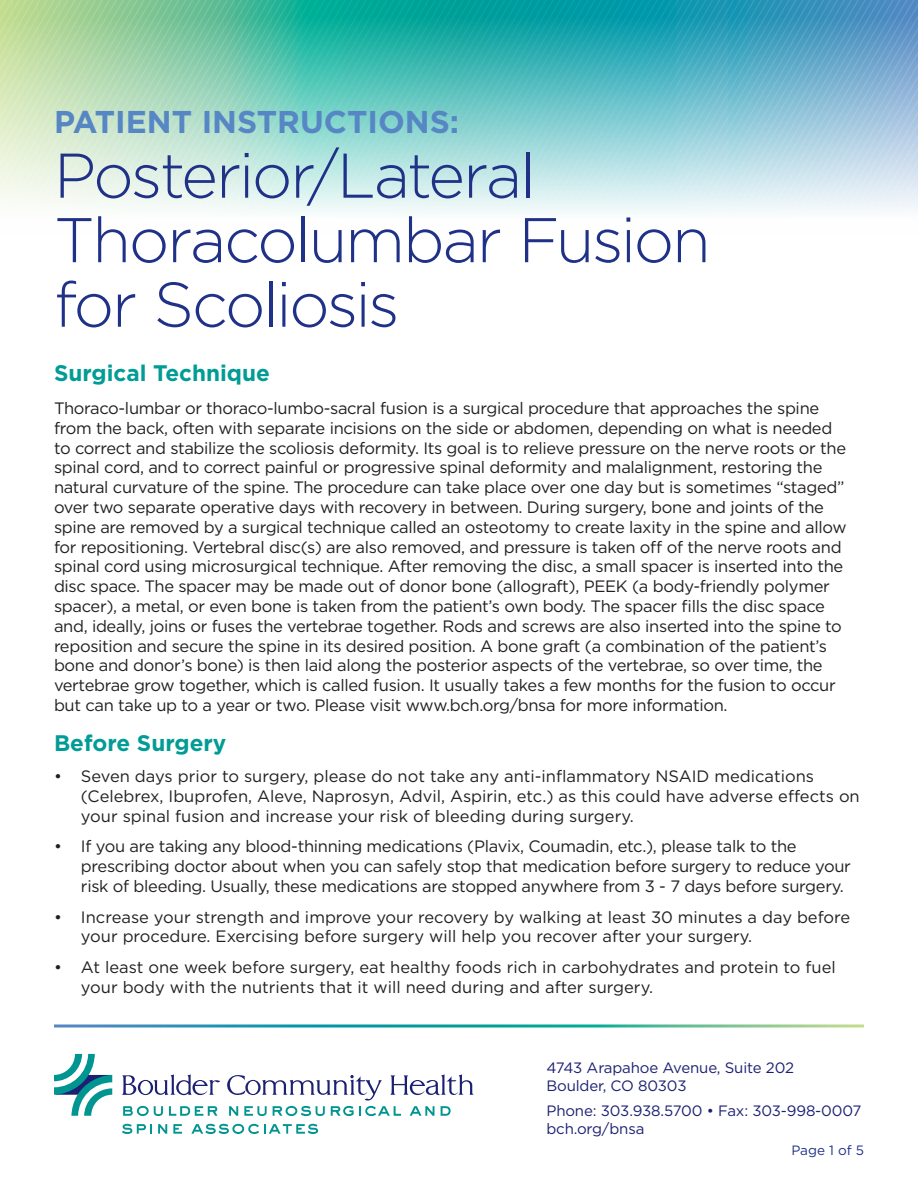
<style>
.page{position:relative;width:918px;height:1188px;background:#fff}
.page>*{position:absolute;margin:0;border:0;box-sizing:border-box;transform-origin:0 0}
.t1{font:300 63px/64.5px "Gotham";letter-spacing:-.04em;color:#203188}
.t2{font:700 31.5px "Gotham";color:#5786c5}
.t3{font:700 22.5px "Gotham";color:#009c95}
.t4{font:16.5px/19.8px "Gotham";letter-spacing:-.02em;color:#231f20}
.t5{font:16.5px/19.8px "Gotham";color:#231f20}
.t6{font:15px/18px "Gotham";letter-spacing:-.01em;color:#1c2072}
.t7{font:13.5px "Gotham";color:#203188}
</style>
<div class="page">
<img style="left:0;top:0;width:918px;height:213px">
<svg style="left:123px;top:1106px;width:40px;height:10px"></svg>
<svg style="left:169px;top:1106px;width:49px;height:10px"></svg>
<svg style="left:122px;top:1124px;width:30px;height:10px"></svg>
<svg style="left:158px;top:1124px;width:9px;height:10px"></svg>
<svg style="left:173px;top:1124px;width:9px;height:10px"></svg>
<svg style="left:191px;top:1124px;width:127px;height:10px"></svg>
<svg style="left:122px;top:1074px;width:98px;height:21px"></svg>
<svg style="left:227px;top:1074px;width:247px;height:42px"></svg>
<svg style="left:54px;top:1054px;width:58px;height:62px"></svg>
<svg style="left:54px;top:1024px;width:810px;height:4px;background:#67bcb8"></svg>
<h2 class="t2" style="left:54px;top:101px;width:407px">PATIENT INSTRUCTIONS:</h2>
<h1 class="t1" style="left:54px;top:141px;width:658px">Posterior/Lateral<br>Thoracolumbar Fusion for Scoliosis</h1>
<h3 class="t3" style="left:54px;top:358px;width:217px">Surgical Technique</h3>
<p class="t4" style="left:54px;top:398px;width:794px">Thoraco-lumbar or thoraco-lumbo-sacral fusion is a surgical procedure that approaches the spine from the back, often with separate incisions on the side or abdomen, depending on what is needed to correct and stabilize the scoliosis deformity. Its goal is to relieve pressure on the nerve roots or the spinal cord, and to correct painful or progressive spinal deformity and malalignment, restoring the natural curvature of the spine. The procedure can take place over one day but is sometimes “staged” over two separate operative days with recovery in between. During surgery, bone and joints of the spine are removed by a surgical technique called an osteotomy to create laxity in the spine and allow for repositioning. Vertebral disc(s) are also removed, and pressure is taken off of the nerve roots and spinal cord using microsurgical technique. After removing the disc, a small spacer is inserted into the disc space. The spacer may be made out of donor bone (allograft), PEEK (a body-friendly polymer spacer), a metal, or even bone is taken from the patient’s own body. The spacer fills the disc space and, ideally, joins or fuses the vertebrae together. Rods and screws are also inserted into the spine to reposition and secure the spine in its desired position. A bone graft (a combination of the patient’s bone and donor’s bone) is then laid along the posterior aspects of the vertebrae, so over time, the vertebrae grow together, which is called fusion. It usually takes a few months for the fusion to occur but can take up to a year or two. Please visit www.bch.org/bnsa for more information.</p>
<h3 class="t3" style="left:54px;top:729px;width:174px">Before Surgery</h3>
<p class="t5" style="left:81px;top:766px;width:780px;text-indent:-27px">• Seven days prior to surgery, please do not take any anti-inflammatory NSAID medications (Celebrex, Ibuprofen, Aleve, Naprosyn, Advil, Aspirin, etc.) as this could have adverse effects on your spinal fusion and increase your risk of bleeding during surgery.</p>
<p class="t4" style="left:81px;top:836px;width:771px;text-indent:-27px">• If you are taking any blood-thinning medications (Plavix, Coumadin, etc.), please talk to the prescribing doctor about when you can safely stop that medication before surgery to reduce your risk of bleeding. Usually, these medications are stopped anywhere from 3 - 7 days before surgery.</p>
<p class="t5" style="left:81px;top:906px;width:771px;text-indent:-27px">• Increase your strength and improve your recovery by walking at least 30 minutes a day before your procedure. Exercising before surgery will help you recover after your surgery.</p>
<p class="t5" style="left:81px;top:957px;width:756px;text-indent:-27px">• At least one week before surgery, eat healthy foods rich in carbohydrates and protein to fuel your body with the nutrients that it will need during and after surgery.</p>
<p class="t6" style="left:546px;top:1059px;width:249px">4743 Arapahoe Avenue, Suite 202<br>Boulder, CO 80303</p>
<p class="t6" style="left:546px;top:1101px;width:317px">Phone: 303.938.5700 • Fax: 303-998-0007 bch.org/bnsa</p>
<p class="t7" style="left:791px;top:1142px;width:74px">Page 1 of 5</p>
</div>
